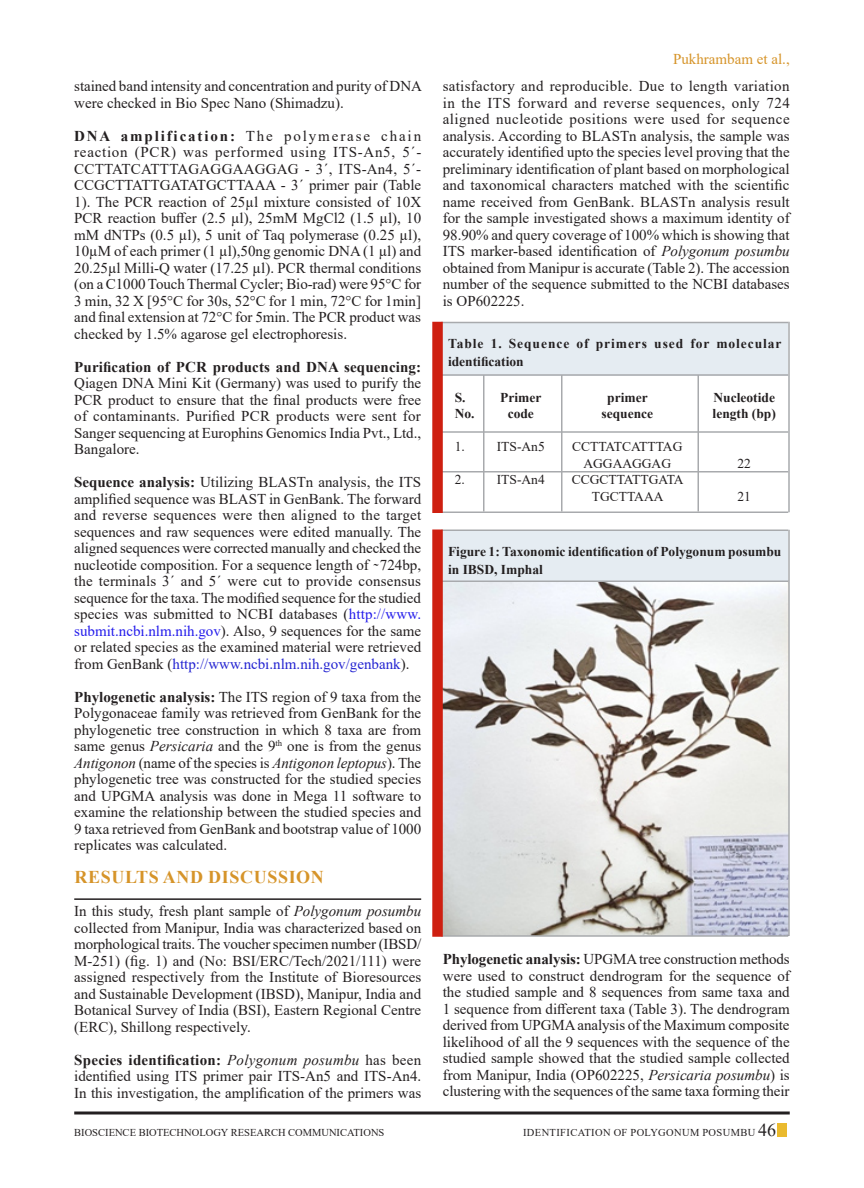
<style>
.page{position:relative;width:864px;height:1188px;background:#fff}
.page>*{position:absolute;margin:0;border:0;box-sizing:border-box;transform-origin:0 0}
.Body_text{font:700 18px "Times New Roman";color:#d69429}
.Body_text-2{font:15px/16.5px "Times New Roman";color:#231f20;text-align:justify}
.Body_text-3{font:15px "Times New Roman";color:#d69429}
.Body_text-4{font:700 13.5px/18px "Times New Roman";color:#231f20}
.Body_text-5{font:13.5px "Times New Roman";color:#231f20}
.Body_text-6{font:700 13.5px/18px "Times New Roman";letter-spacing:.07em;color:#231f20}
.t1{font:10.5px "Times New Roman";color:#231f20}
.t2{font:10.5px "Times New Roman";letter-spacing:.035em;color:#231f20}
.s1{font-weight:700}
.s2{color:#231beb}
.s3{color:#2323d1}
.s4{font-style:italic}
.s5{font-size:18px}
</style>
<div class="page">
<div style="left:777px;top:1124px;width:10px;height:13px;background:#eaba2e"></div>
<hr style="left:74px;top:1112px;width:716px;height:2px;background:#231f20">
<hr style="left:74px;top:898px;width:347px;height:2px;background:#231f20">
<div style="left:441px;top:322px;width:347px;height:54px;background:#e5ecf2"></div>
<hr style="left:441px;top:374px;width:347px;height:2px;background:#a8aaad">
<hr style="left:441px;top:322px;width:347px;height:1px;background:#a8aaad">
<hr style="left:441px;top:431px;width:347px;height:2px;background:#a8aaad">
<hr style="left:441px;top:471px;width:347px;height:1px;background:#a8aaad">
<hr style="left:441px;top:512px;width:347px;height:1px;background:#a8aaad">
<hr style="left:483px;top:375px;width:1px;height:137px;background:#a8aaad">
<hr style="left:561px;top:375px;width:1px;height:137px;background:#a8aaad">
<hr style="left:698px;top:375px;width:1px;height:137px;background:#a8aaad">
<hr style="left:788px;top:322px;width:2px;height:190px;background:#a8aaad">
<div style="left:432px;top:322px;width:11px;height:191px;background:#ce1f10"></div>
<img style="left:443px;top:582px;width:345px;height:353px">
<div style="left:441px;top:530px;width:347px;height:51px;background:#e5ecf2"></div>
<hr style="left:441px;top:580px;width:347px;height:2px;background:#a8aaad">
<hr style="left:441px;top:530px;width:347px;height:1px;background:#a8aaad">
<hr style="left:441px;top:935px;width:347px;height:2px;background:#a8aaad">
<hr style="left:788px;top:530px;width:2px;height:406px;background:#a8aaad">
<div style="left:432px;top:530px;width:11px;height:407px;background:#ce1f10"></div>
<p class="Body_text-2" style="left:74px;top:78px;width:349px">stained band intensity and concentration and purity of DNA were checked in Bio Spec Nano (Shimadzu).</p>
<p class="Body_text-2" style="left:74px;top:127px;width:349px"><span class="s1">DNA amplification:</span> The polymerase chain reaction (PCR) was performed using ITS-An5, 5´- CCTTATCATTTAGAGGAAGGAG - 3´, ITS-An4, 5´- CCGCTTATTGATATGCTTAAA - 3´ primer pair (Table 1). The PCR reaction of 25µl mixture consisted of 10X PCR reaction buffer (2.5 µl), 25mM MgCl2 (1.5 µl), 10 mM dNTPs (0.5 µl), 5 unit of Taq polymerase (0.25 µl), 10µM of each primer (1 µl),50ng genomic DNA (1 µl) and 20.25µl Milli-Q water (17.25 µl). PCR thermal conditions (on a C1000 Touch Thermal Cycler; Bio-rad) were 95°C for 3 min, 32 X [95°C for 30s, 52°C for 1 min, 72°C for 1min] and final extension at 72°C for 5min. The PCR product was checked by 1.5% agarose gel electrophoresis.</p>
<p class="Body_text-2" style="left:74px;top:358px;width:349px"><span class="s1">Purification of PCR products and DNA sequencing:<br></span>Qiagen DNA Mini Kit (Germany) was used to purify the PCR product to ensure that the final products were free of contaminants. Purified PCR products were sent for Sanger sequencing at Europhins Genomics India Pvt., Ltd., Bangalore.</p>
<p class="Body_text-2" style="left:74px;top:474px;width:349px"><span class="s1">Sequence analysis:</span> Utilizing BLASTn analysis, the ITS amplified sequence was BLAST in GenBank. The forward and reverse sequences were then aligned to the target sequences and raw sequences were edited manually. The aligned sequences were corrected manually and checked the nucleotide composition. For a sequence length of ̴724bp, the terminals 3´ and 5´ were cut to provide consensus sequence for the taxa. The modified sequence for the studied species was submitted to NCBI databases (<span class="s2">http://www. submit.ncbi.nlm.nih.gov</span>). Also, 9 sequences for the same or related species as the examined material were retrieved from GenBank (<span class="s3">http://www.ncbi.nlm.nih.gov/genbank</span>).</p>
<p class="Body_text-2" style="left:74px;top:688px;width:348px"><span class="s1">Phylogenetic analysis:</span> The ITS region of 9 taxa from the Polygonaceae family was retrieved from GenBank for the phylogenetic tree construction in which 8 taxa are from same genus <span class="s4">Persicaria</span> and the 9<sup>th</sup> one is from the genus <span class="s4">Antigonon</span> (name of the species is <span class="s4">Antigonon leptopus</span>). The phylogenetic tree was constructed for the studied species and UPGMA analysis was done in Mega 11 software to examine the relationship between the studied species and 9 taxa retrieved from GenBank and bootstrap value of 1000 replicates was calculated.</p>
<p class="Body_text" style="left:75px;top:864px;width:27px">Resu</p>
<p class="Body_text" style="left:125px;top:864px;width:52px">lts and</p>
<p class="Body_text" style="left:208px;top:864px;width:26px">Discussion</p>
<p class="Body_text-2" style="left:74px;top:903px;width:349px">In this study, fresh plant sample of <span class="s4">Polygonum posumbu </span>collected from Manipur, India was characterized based on morphological traits. The voucher specimen number (IBSD/ M-251) (fig. 1) and (No: BSI/ERC/Tech/2021/111) were assigned respectively from the Institute of Bioresources and Sustainable Development (IBSD), Manipur, India and Botanical Survey of India (BSI), Eastern Regional Centre (ERC), Shillong respectively.</p>
<p class="Body_text-2" style="left:74px;top:1051px;width:349px"><span class="s1">Species identification:</span> <span class="s4">Polygonum posumbu</span> has been identified using ITS primer pair ITS-An5 and ITS-An4.<br>In this investigation, the amplification of the primers was</p>
<p class="Body_text-3" style="left:673px;top:48px;width:118px">Pukhrambam et al.,</p>
<p class="Body_text-2" style="left:443px;top:78px;width:350px">satisfactory and reproducible. Due to length variation in the ITS forward and reverse sequences, only 724 aligned nucleotide positions were used for sequence analysis. According to BLASTn analysis, the sample was accurately identified upto the species level proving that the preliminary identification of plant based on morphological and taxonomical characters matched with the scientific name received from GenBank. BLASTn analysis result for the sample investigated shows a maximum identity of 98.90% and query coverage of 100% which is showing that ITS marker-based identification of <span class="s4">Polygonum posumbu </span>obtained from Manipur is accurate (Table 2). The accession number of the sequence submitted to the NCBI databases is OP602225.</p>
<p class="Body_text-6" style="left:448px;top:334px;width:335px">Table 1. Sequence of primers used for molecular identification</p>
<p class="Body_text-4" style="left:455px;top:388px;width:12px">S.</p>
<p class="Body_text-4" style="left:500px;top:388px;width:43px">Primer</p>
<p class="Body_text-4" style="left:607px;top:388px;width:42px">primer</p>
<p class="Body_text-4" style="left:714px;top:388px;width:63px">Nucleotide</p>
<p class="Body_text-4" style="left:455px;top:404px;width:21px">No.</p>
<p class="Body_text-4" style="left:508px;top:404px;width:28px">code</p>
<p class="Body_text-4" style="left:601px;top:404px;width:53px">sequence</p>
<p class="Body_text-4" style="left:713px;top:404px;width:65px">length (bp)</p>
<p class="Body_text-5" style="left:455px;top:437px;width:91px">1. ITS-An5</p>
<p class="Body_text-5" style="left:572px;top:437px;width:112px">CCTTATCATTTAG</p>
<p class="Body_text-5" style="left:583px;top:454px;width:89px">AGGAAGGAG</p>
<p class="Body_text-5" style="left:738px;top:454px;width:15px">22</p>
<p class="Body_text-5" style="left:455px;top:470px;width:91px">2. ITS-An4</p>
<p class="Body_text-5" style="left:572px;top:470px;width:113px">CCGCTTATTGATA</p>
<p class="Body_text-5" style="left:592px;top:487px;width:73px">TGCTTAAA</p>
<p class="Body_text-5" style="left:738px;top:487px;width:15px">21</p>
<p class="Body_text-4" style="left:448px;top:542px;width:335px">Figure 1: Taxonomic identification of Polygonum posumbu in IBSD, Imphal</p>
<p class="Body_text-2" style="left:443px;top:950px;width:350px;text-align:left"><span class="s1">Phylogenetic analysis:</span> UPGMA tree construction methods were used to construct dendrogram for the sequence of the studied sample and 8 sequences from same taxa and 1 sequence from different taxa (Table 3). The dendrogram derived from UPGMA analysis of the Maximum composite likelihood of all the 9 sequences with the sequence of the studied sample showed that the studied sample collected from Manipur, India (OP602225, <span class="s4">Persicaria posumbu</span>) is clustering with the sequences of the same taxa forming their</p>
<p class="t1" style="left:74px;top:1125px;width:126px">BIOSCIENCE BIOTECHNOLO</p>
<p class="t1" style="left:213px;top:1125px;width:173px">GY RESEARCH COMMUNICATIONS</p>
<p class="t1" style="left:523px;top:1125px;width:50px">Identificati</p>
<p class="t2" style="left:595px;top:1125px;width:183px">on of Polygonum posumbu <span class="s5">46</span></p>
</div>
